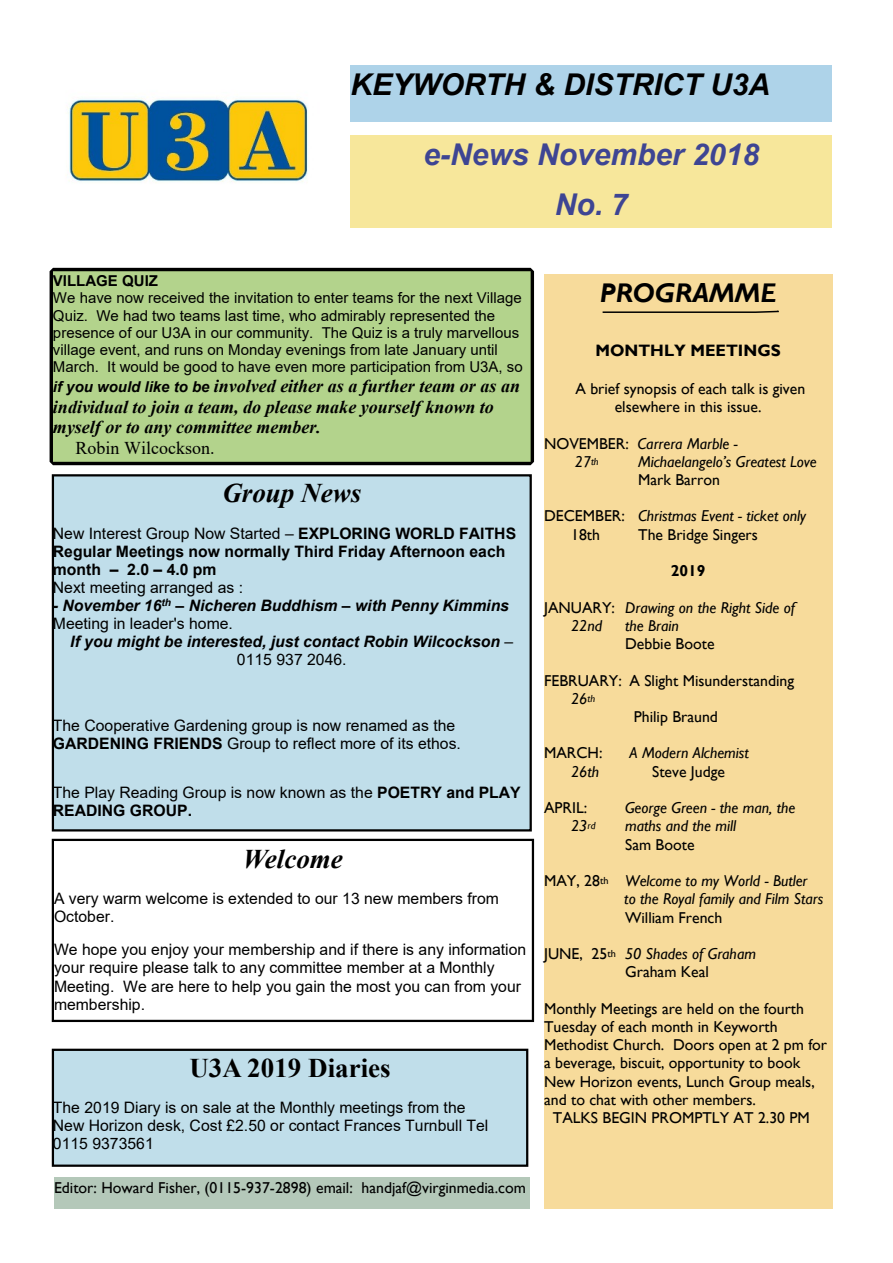
<style>
.page{position:relative;width:893px;height:1263px;background:#fff}
.page>*{position:absolute;margin:0;border:0;box-sizing:border-box;transform-origin:0 0}
.t1{font:italic 700 30px/49.3px "Arial";color:#3e4593;text-align:center}
.t2{font:italic 700 30px "Arial";color:#000}
.t3{font:italic 700 27px "Times New Roman";color:#000}
.t4{font:700 27px "Times New Roman";color:#000}
.t5{font:italic 700 27px "Gill Sans";color:#000}
.t6{font:italic 700 18px/20.7px "Times New Roman";color:#000}
.t7{font:18px "Times New Roman";color:#000}
.t8{font:700 16.5px "Gill Sans";color:#000}
.t9{font:15.75px/18px "Arial";color:#000}
.t10{font:15.75px/18.3px "Gill Sans";color:#000;text-align:center}
.t11{font:italic 15.75px/18.3px "Gill Sans";color:#000}
.t12{font:italic 700 15.75px/18px "Arial";color:#000}
.t13{font:700 15.75px/18px "Arial";color:#000}
.t14{font:700 15.75px "Gill Sans";color:#000}
.t15{font:15px/17.2px "Arial";color:#000}
.t16{font:700 15px "Arial";color:#000}
.s1{font-family:"Arial";font-size:15px}
.s2{font-weight:400}
.s3{font-weight:400;font-style:normal}
.s4{font-weight:700}
.s5{font-style:normal}
.s6{font-size:10.2px}
.s7{font-style:normal;font-size:10.2px}
.s8{font-style:italic}
</style>
<div class="page">
<div style="left:351px;top:65px;width:481px;height:57px;background:#aed3e9"></div>
<div style="left:351px;top:135px;width:481px;height:93px;background:#f7e79b"></div>
<div style="left:50px;top:268px;width:484px;height:197px;background:#b3d38c"></div>
<div style="left:544px;top:275px;width:288px;height:934px;background:#f7db9b"></div>
<svg style="left:602px;top:310px;width:177px;height:3px"></svg>
<img style="left:67px;top:98px;width:241px;height:85px">
<div style="left:54px;top:1177px;width:476px;height:32px;background:#b4c8b9"></div>
<div style="left:53px;top:475px;width:478px;height:355px;background:#c0deea"></div>
<div style="left:52px;top:474px;width:480px;height:357px;border:2px solid #000"></div>
<div style="left:53px;top:1050px;width:474px;height:116px;background:#c0deea"></div>
<div style="left:52px;top:1049px;width:476px;height:118px;border:2px solid #000"></div>
<svg style="left:52px;top:839px;width:482px;height:183px"></svg>
<h1 class="t2" style="left:351px;top:73px;width:421px">KEYWORTH &amp; DISTRICT U3A</h1>
<h1 class="t1" style="left:424px;top:133px;width:337px">e-News November 2018<br>No. 7</h1>
<p class="t16" style="left:53px;top:275px;width:107px">VILLAGE QUIZ</p>
<p class="t15" style="left:53px;top:291px;width:471px">We have now received the invitation to enter teams for the next Village Quiz. We had two teams last time, who admirably represented the presence of our U3A in our community. The Quiz is a truly marvellous village event, and runs on Monday evenings from late January until March. It would be good to have even more participation from U3A, so</p>
<p class="t6" style="left:53px;top:377px;width:469px"><span class="s1">if you would like to be</span> involved either as a further team or as an individual to join a team, do please make yourself known to myself or to any committee member.</p>
<p class="t7" style="left:76px;top:441px;width:141px">Robin Wilcockson.</p>
<h2 class="t3" style="left:222px;top:484px;width:140px">Group News</h2>
<p class="t13" style="left:53px;top:525px;width:465px"><span class="s2">New Interest Group Now Started –</span> EXPLORING WORLD FAITHS<br>Regular Meetings now normally Third Friday Afternoon each month – 2.0 – 4.0 pm</p>
<p class="t9" style="left:53px;top:580px;width:192px">Next meeting arranged as :</p>
<p class="t12" style="left:53px;top:598px;width:458px">- November 16<sup>th</sup> – Nicheren Buddhism – with Penny Kimmins<br><span class="s3">Meeting in leader's home.</span></p>
<p class="t12" style="left:70px;top:634px;width:444px;text-align:center">If you might be interested, just contact Robin Wilcockson <span class="s3">–<br>0115 937 2046.</span></p>
<p class="t9" style="left:53px;top:718px;width:410px">The Cooperative Gardening group is now renamed as the<br><span class="s4">GARDENING FRIENDS</span> Group to reflect more of its ethos.</p>
<p class="t9" style="left:53px;top:785px;width:469px">The Play Reading Group is now known as the <span class="s4">POETRY and PLAY<br>READING GROUP.</span></p>
<h2 class="t3" style="left:243px;top:850px;width:101px">Welcome</h2>
<p class="t9" style="left:54px;top:891px;width:447px">A very warm welcome is extended to our 13 new members from<br>October.</p>
<p class="t9" style="left:54px;top:942px;width:474px">We hope you enjoy your membership and if there is any information your require please talk to any committee member at a Monthly Meeting. We are here to help you gain the most you can from your membership.</p>
<h2 class="t4" style="left:189px;top:1058px;width:203px">U3A 2019 Diaries</h2>
<p class="t9" style="left:53px;top:1100px;width:437px">The 2019 Diary is on sale at the Monthly meetings from the<br>New Horizon desk, Cost £2.50 or contact Frances Turnbull Tel<br>0115 9373561</p>
<p class="t10" style="left:54px;top:1180px;width:473px">Editor: Howard Fisher, (0115-937-2898) email: handjaf@virginmedia.com</p>
<h2 class="t5" style="left:600px;top:283px;width:178px">PROGRAMME</h2>
<p class="t8" style="left:595px;top:345px;width:187px">MONTHLY MEETINGS</p>
<p class="t10" style="left:575px;top:381px;width:231px">A brief synopsis of each talk is given elsewhere in this issue.</p>
<p class="t11" style="left:575px;top:436px;width:165px;text-indent:-31px"><span class="s5">NOVEMBER:</span> Carrera Marble -<br>27<span class="s6">th</span></p>
<p class="t11" style="left:638px;top:454px;width:180px">Michaelangelo’s Greatest Love</p>
<p class="t10" style="left:638px;top:472px;width:83px">Mark Barron</p>
<p class="t11" style="left:571px;top:509px;width:236px;text-indent:-27px"><span class="s5">DECEMBER:</span> Christmas Event - ticket only<br><span class="s5">18th</span></p>
<p class="t10" style="left:638px;top:527px;width:121px">The Bridge Singers</p>
<p class="t14" style="left:671px;top:565px;width:36px">2019</p>
<p class="t11" style="left:571px;top:600px;width:225px;text-indent:-27px"><span class="s5">JANUARY:</span> Drawing on the Right Side of<br>22nd</p>
<p class="t11" style="left:625px;top:618px;width:55px">the Brain</p>
<p class="t10" style="left:625px;top:636px;width:91px">Debbie Boote</p>
<p class="t10" style="left:544px;top:673px;width:251px">FEBRUARY: A Slight Misunderstanding</p>
<p class="t11" style="left:571px;top:691px;width:26px">26<span class="s6">th</span></p>
<p class="t10" style="left:634px;top:709px;width:86px">Philip Braund</p>
<p class="t10" style="left:544px;top:746px;width:60px">MARCH:</p>
<p class="t11" style="left:629px;top:746px;width:121px">A Modern Alchemist</p>
<p class="t11" style="left:571px;top:764px;width:30px">26th</p>
<p class="t10" style="left:652px;top:764px;width:74px">Steve Judge</p>
<p class="t10" style="left:544px;top:800px;width:45px">APRIL:</p>
<p class="t11" style="left:625px;top:800px;width:172px">George Green - the man, the</p>
<p class="t11" style="left:571px;top:818px;width:26px">23<span class="s6">rd</span></p>
<p class="t11" style="left:625px;top:818px;width:112px">maths and the mill</p>
<p class="t10" style="left:625px;top:837px;width:71px">Sam Boote</p>
<p class="t11" style="left:624px;top:873px;width:200px;text-indent:-80px"><span class="s5">MAY, 28</span><span class="s7">th</span> Welcome to my World - Butler<br>to the Royal family and Film Stars</p>
<p class="t10" style="left:625px;top:910px;width:99px">William French</p>
<p class="t10" style="left:625px;top:946px;width:132px;text-align:left;text-indent:-81px">JUNE, 25<span class="s6">th</span> <span class="s8">50 Shades of Graham<br></span>Graham Keal</p>
<p class="t10" style="left:544px;top:1001px;width:261px">Monthly Meetings are held on the fourth</p>
<p class="t10" style="left:544px;top:1019px;width:235px">Tuesday of each month in Keyworth</p>
<p class="t10" style="left:544px;top:1037px;width:285px">Methodist Church. Doors open at 2 pm for</p>
<p class="t10" style="left:544px;top:1055px;width:258px">a beverage, biscuit, opportunity to book</p>
<p class="t10" style="left:544px;top:1074px;width:272px">New Horizon events, Lunch Group meals,</p>
<p class="t10" style="left:544px;top:1092px;width:213px">and to chat with other members.</p>
<p class="t10" style="left:553px;top:1110px;width:258px">TALKS BEGIN PROMPTLY AT 2.30 PM</p>
</div>
